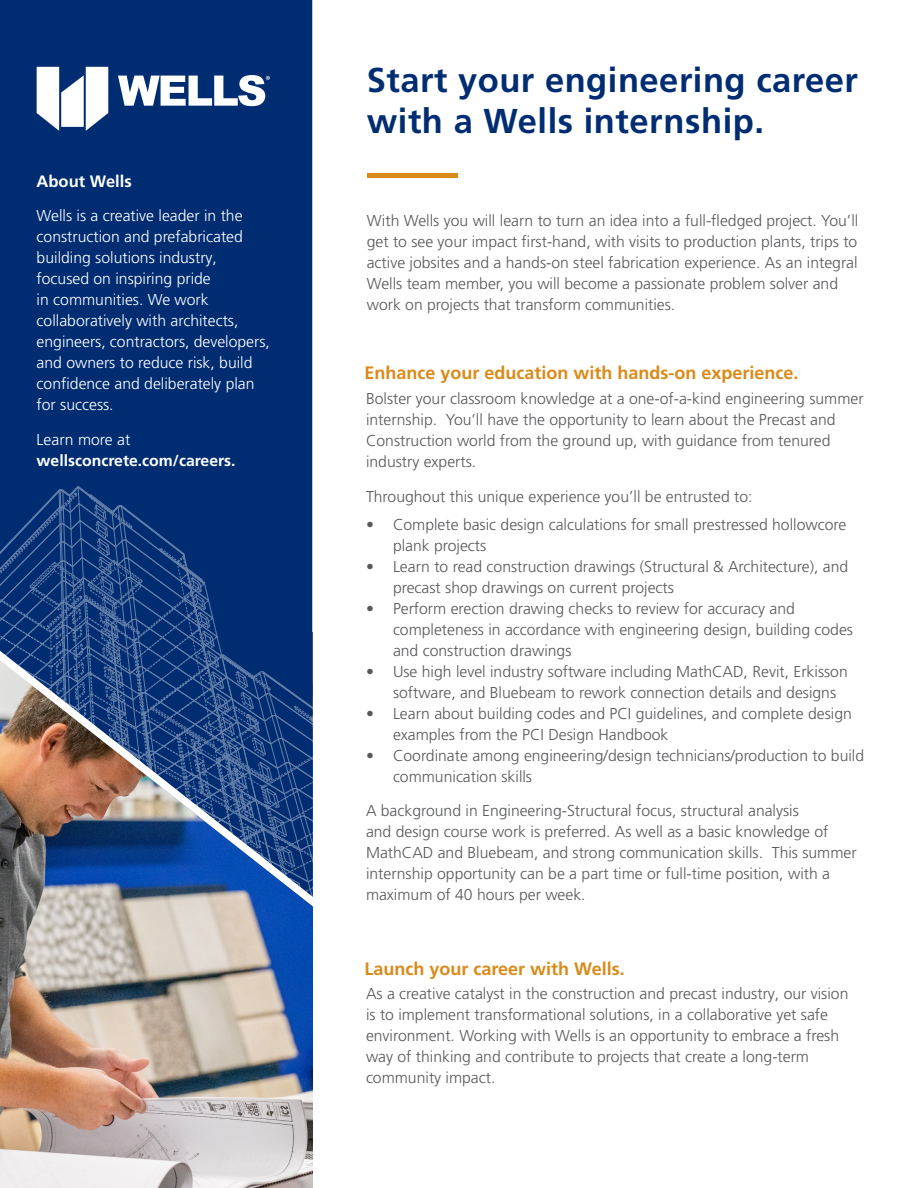
<style>
.page{position:relative;width:918px;height:1188px;background:#fff}
.page>*{position:absolute;margin:0;border:0;box-sizing:border-box;transform-origin:0 0}
.t1{font:700 34.5px/41.4px "Frutiger LT Std";letter-spacing:.015em;color:#002d72}
.t2{font:700 18px "Frutiger LT Std";color:#da8a19}
.t3{font:700 16.5px "Frutiger LT Std";color:#fff}
.t4{font:300 15.75px/21px "Frutiger LT Pro";color:#57585a}
.t5{font:300 15.75px/21px "Frutiger LT Pro";color:#fff}
.t6{font:700 15.75px/21px "Frutiger LT Std";color:#fff}
.s1{font-family:"Frutiger LT Pro";font-weight:300}
</style>
<div class="page">
<img style="left:0;top:923px;width:313px;height:265px">
<div style="left:0;top:0;width:312px;height:486px;background:#002d72"></div>
<div style="left:368px;top:173px;width:90px;height:5px;background:#da8a19"></div>
<svg style="left:37px;top:67px;width:71px;height:64px"></svg>
<svg style="left:118px;top:75px;width:152px;height:31px"></svg>
<svg style="left:0;top:486px;width:313px;height:142px;background:#0d3879"></svg>
<img style="left:0;top:628px;width:313px;height:295px">
<p class="t3" style="left:37px;top:171px;width:97px">About Wells</p>
<p class="t5" style="left:37px;top:205px;width:235px">Wells is a creative leader in the construction and prefabricated building solutions industry, focused on inspiring pride<br>in communities. We work collaboratively with architects, engineers, contractors, developers, and owners to reduce risk, build confidence and deliberately plan for success.</p>
<p class="t6" style="left:37px;top:429px;width:200px"><span class="s1">Learn more at </span>wellsconcrete.com/careers.</p>
<p class="t1" style="left:367px;top:59px;width:493px">Start your engineering career with a Wells internship.</p>
<p class="t4" style="left:367px;top:210px;width:493px">With Wells you will learn to turn an idea into a full-fledged project. You’ll get to see your impact first-hand, with visits to production plants, trips to active jobsites and a hands-on steel fabrication experience. As an integral Wells team member, you will become a passionate problem solver and work on projects that transform communities.</p>
<p class="t2" style="left:364px;top:362px;width:436px">Enhance your education with hands-on experience.</p>
<p class="t4" style="left:366px;top:388px;width:499px">Bolster your classroom knowledge at a one-of-a-kind engineering summer internship. You’ll have the opportunity to learn about the Precast and Construction world from the ground up, with guidance from tenured industry experts.</p>
<p class="t4" style="left:366px;top:486px;width:388px">Throughout this unique experience you’ll be entrusted to:</p>
<p class="t4" style="left:393px;top:514px;width:455px;text-indent:-27px">• Complete basic design calculations for small prestressed hollowcore plank projects</p>
<p class="t4" style="left:393px;top:556px;width:457px;text-indent:-27px">• Learn to read construction drawings (Structural &amp; Architecture), and precast shop drawings on current projects</p>
<p class="t4" style="left:393px;top:598px;width:462px;text-indent:-27px">• Perform erection drawing checks to review for accuracy and completeness in accordance with engineering design, building codes and construction drawings</p>
<p class="t4" style="left:393px;top:661px;width:456px;text-indent:-27px">• Use high level industry software including MathCAD, Revit, Erkisson software, and Bluebeam to rework connection details and designs</p>
<p class="t4" style="left:393px;top:703px;width:460px;text-indent:-27px">• Learn about building codes and PCI guidelines, and complete design examples from the PCI Design Handbook</p>
<p class="t4" style="left:393px;top:745px;width:473px;text-indent:-27px">• Coordinate among engineering/design technicians/production to build communication skills</p>
<p class="t4" style="left:366px;top:800px;width:492px">A background in Engineering-Structural focus, structural analysis<br>and design course work is preferred. As well as a basic knowledge of MathCAD and Bluebeam, and strong communication skills. This summer internship opportunity can be a part time or full-time position, with a maximum of 40 hours per week.</p>
<p class="t2" style="left:364px;top:958px;width:262px">Launch your career with Wells.</p>
<p class="t4" style="left:366px;top:983px;width:484px">As a creative catalyst in the construction and precast industry, our vision is to implement transformational solutions, in a collaborative yet safe environment. Working with Wells is an opportunity to embrace a fresh way of thinking and contribute to projects that create a long-term community impact.</p>
</div>
